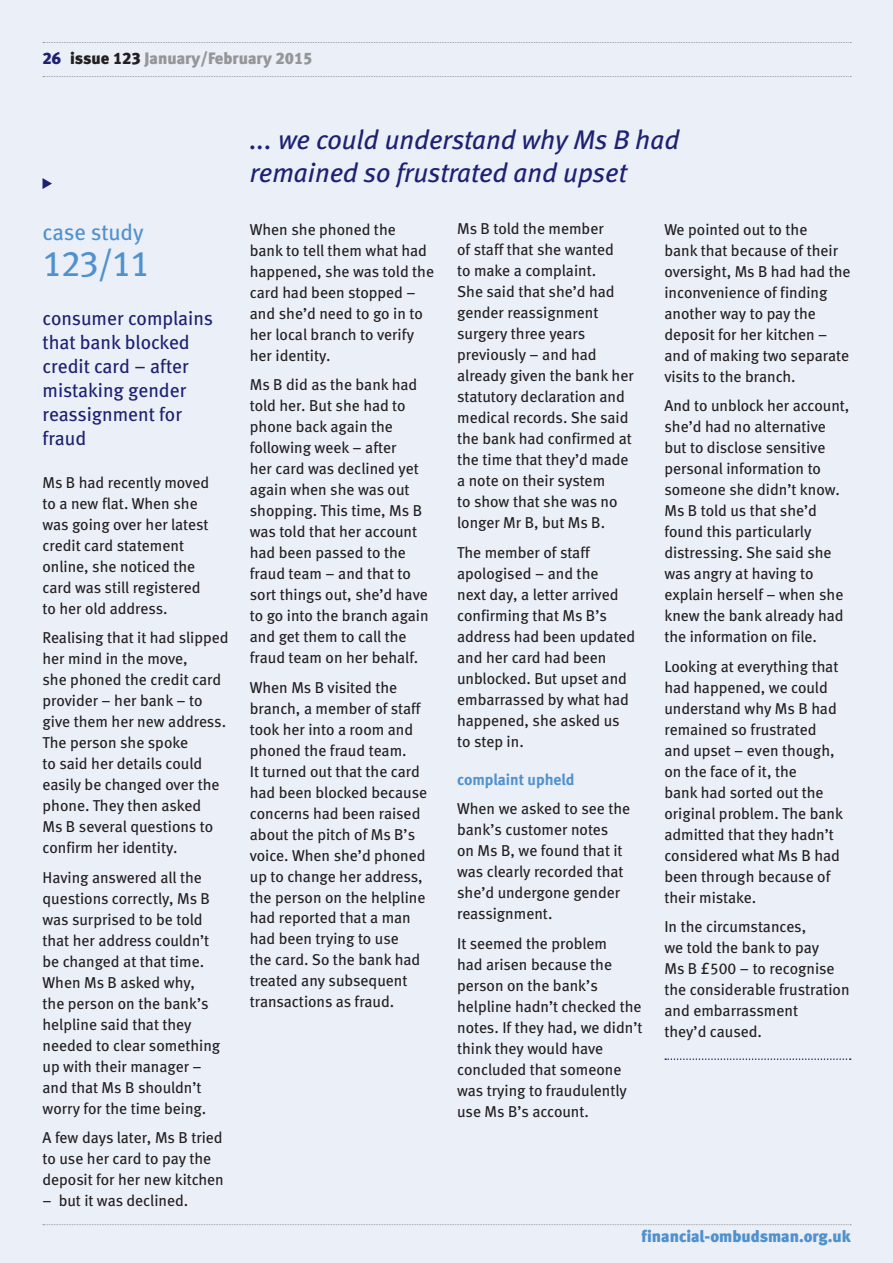
<style>
.page{position:relative;width:893px;height:1263px;background:#eaeff8}
.page>*{position:absolute;margin:0;border:0;box-sizing:border-box;transform-origin:0 0}
.t1{font:36px "Meta Book LF";color:#5091cd}
.t2{font:italic 27px/33px "Meta Book LF";color:#1e2172}
.t3{font:22.5px "Meta Book LF";letter-spacing:-.005em;color:#5091cd}
.t4{font:19.5px/24px "Meta Book LF";color:#1e2172}
.t5{font:16.5px "Meta Black LF";color:#949698}
.t6{font:16.5px "Meta Black LF";color:#5091cd}
.t7{font:15.75px/21px "Meta Book LF";color:#231f20}
.t8{font:15.75px "Meta Bold LF";color:#5091cd}
.s1{color:#1e2172}
.s2{color:#231f20}
</style>
<div class="page">
<svg style="left:43px;top:1224px;width:808px;height:1px"></svg>
<svg style="left:43px;top:178px;width:9px;height:11px"></svg>
<svg style="left:665px;top:1058px;width:186px;height:2px"></svg>
<svg style="left:43px;top:42px;width:808px;height:1px"></svg>
<svg style="left:43px;top:76px;width:808px;height:1px"></svg>
<p class="t5" style="left:43px;top:48px;width:271px"><span class="s1">26</span> <span class="s2">issue 123</span> January/February 2015</p>
<h3 class="t3" style="left:43px;top:219px;width:103px">case study</h3>
<h1 class="t1" style="left:43px;top:242px;width:109px">123/11</h1>
<p class="t4" style="left:43px;top:306px;width:172px">consumer complains that bank blocked credit card – after mistaking gender reassignment for fraud</p>
<p class="t7" style="left:43px;top:471px;width:168px">Ms B had recently moved to a new flat. When she was going over her latest credit card statement online, she noticed the card was still registered to her old address.</p>
<p class="t7" style="left:43px;top:627px;width:188px">Realising that it had slipped her mind in the move,<br>she phoned the credit card provider – her bank – to give them her new address.<br>The person she spoke<br>to said her details could easily be changed over the phone. They then asked<br>Ms B several questions to confirm her identity.</p>
<p class="t7" style="left:43px;top:866px;width:179px">Having answered all the questions correctly, Ms B was surprised to be told that her address couldn’t be changed at that time.<br>When Ms B asked why, the person on the bank’s helpline said that they needed to clear something up with their manager – and that Ms B shouldn’t worry for the time being.</p>
<p class="t7" style="left:43px;top:1127px;width:183px">A few days later, Ms B tried to use her card to pay the deposit for her new kitchen</p>
<p class="t7" style="left:43px;top:1190px;width:147px">– but it was declined.</p>
<h2 class="t2" style="left:250px;top:123px;width:431px">... we could understand why Ms B had remained so frustrated and upset</h2>
<p class="t7" style="left:250px;top:218px;width:186px">When she phoned the<br>bank to tell them what had happened, she was told the card had been stopped – and she’d need to go in to her local branch to verify her identity.</p>
<p class="t7" style="left:250px;top:374px;width:180px">Ms B did as the bank had told her. But she had to phone back again the following week – after<br>her card was declined yet again when she was out shopping. This time, Ms B was told that her account had been passed to the fraud team – and that to sort things out, she’d have to go into the branch again and get them to call the fraud team on her behalf.</p>
<p class="t7" style="left:250px;top:676px;width:179px">When Ms B visited the branch, a member of staff took her into a room and phoned the fraud team.<br>It turned out that the card had been blocked because concerns had been raised about the pitch of Ms B’s voice. When she’d phoned up to change her address, the person on the helpline had reported that a man had been trying to use<br>the card. So the bank had treated any subsequent transactions as fraud.</p>
<p class="t7" style="left:457px;top:218px;width:178px">Ms B told the member<br>of staff that she wanted<br>to make a complaint.<br>She said that she’d had gender reassignment surgery three years previously – and had already given the bank her statutory declaration and medical records. She said the bank had confirmed at the time that they’d made a note on their system<br>to show that she was no longer Mr B, but Ms B.</p>
<p class="t7" style="left:457px;top:542px;width:180px">The member of staff apologised – and the<br>next day, a letter arrived confirming that Ms B’s address had been updated and her card had been unblocked. But upset and embarrassed by what had happened, she asked us to step in.</p>
<p class="t8" style="left:457px;top:770px;width:119px">complaint upheld</p>
<p class="t7" style="left:457px;top:798px;width:175px">When we asked to see the bank’s customer notes<br>on Ms B, we found that it was clearly recorded that she’d undergone gender reassignment.</p>
<p class="t7" style="left:457px;top:933px;width:187px">It seemed the problem<br>had arisen because the person on the bank’s helpline hadn’t checked the notes. If they had, we didn’t think they would have concluded that someone was trying to fraudulently use Ms B’s account.</p>
<p class="t7" style="left:664px;top:218px;width:188px">We pointed out to the<br>bank that because of their oversight, Ms B had had the inconvenience of finding another way to pay the deposit for her kitchen – and of making two separate visits to the branch.</p>
<p class="t7" style="left:664px;top:395px;width:187px">And to unblock her account, she’d had no alternative but to disclose sensitive personal information to someone she didn’t know.<br>Ms B told us that she’d found this particularly distressing. She said she was angry at having to explain herself – when she knew the bank already had the information on file.</p>
<p class="t7" style="left:664px;top:655px;width:180px">Looking at everything that had happened, we could understand why Ms B had remained so frustrated and upset – even though, on the face of it, the<br>bank had sorted out the original problem. The bank admitted that they hadn’t considered what Ms B had been through because of their mistake.</p>
<p class="t7" style="left:664px;top:916px;width:187px">In the circumstances,<br>we told the bank to pay<br>Ms B £500 – to recognise the considerable frustration and embarrassment<br>they’d caused.</p>
<p class="t6" style="left:642px;top:1226px;width:211px">financial-ombudsman.org.uk</p>
</div>
